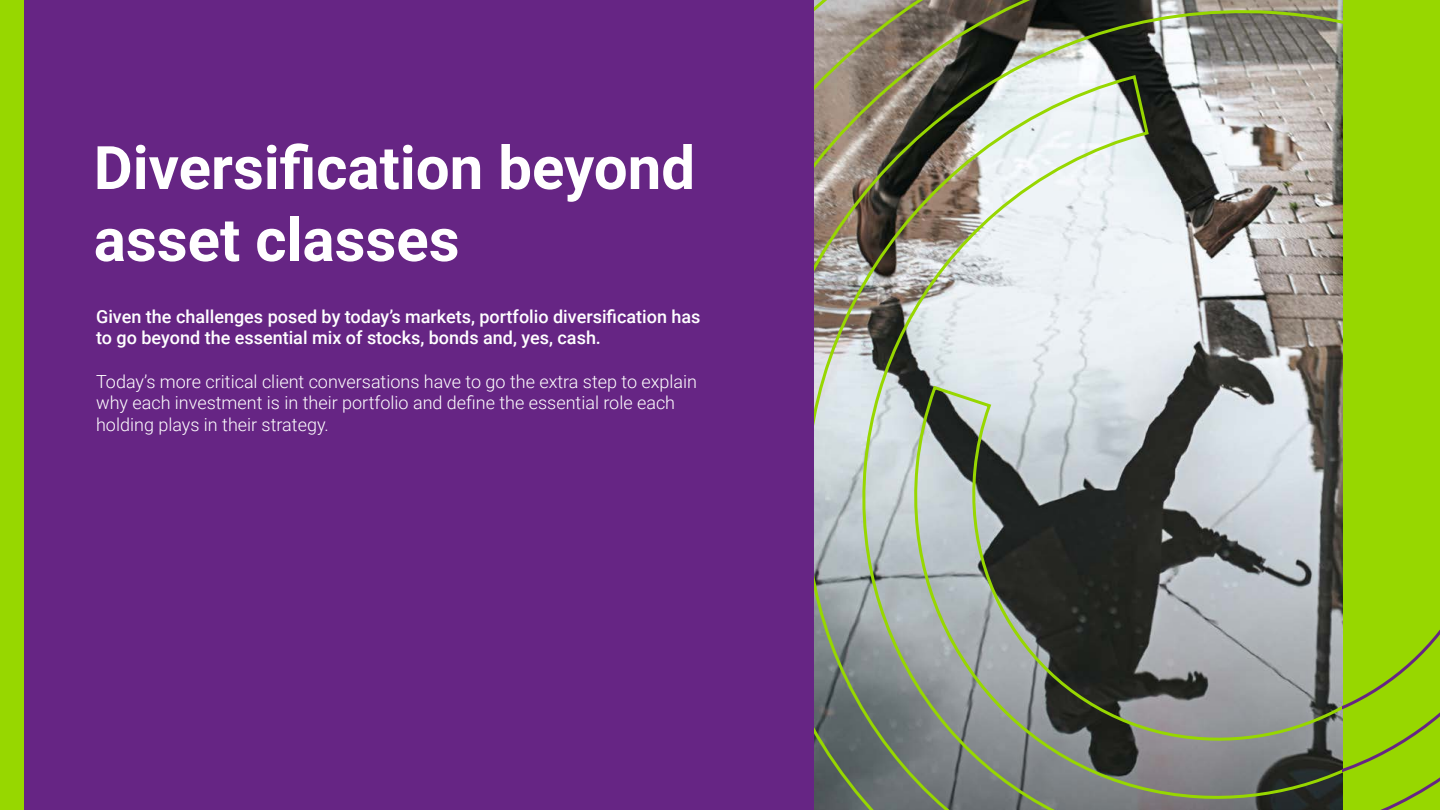
<style>
.page{position:relative;width:1440px;height:810px;background:#fff}
.page>*{position:absolute;margin:0;border:0;box-sizing:border-box;transform-origin:0 0}
.t1{font:700 60px/72px "Roboto";color:#fff}
.t2{font:300 18px/21.6px "Roboto";color:#fff}
.t3{font:500 18px/21.6px "Roboto";color:#fff}
</style>
<div class="page">
<div style="left:0;top:0;width:814px;height:810px;background:#662584"></div>
<div style="left:0;top:0;width:24px;height:810px;background:#97d700"></div>
<svg style="left:814px;top:0;width:528px;height:73px"></svg>
<svg style="left:814px;top:73px;width:528px;height:737px"></svg>
<svg style="left:898px;top:384px;width:444px;height:417px"></svg>
<div style="left:1342px;top:0;width:98px;height:157px;background:#97d700"></div>
<div style="left:1342px;top:157px;width:98px;height:358px;background:#97d700"></div>
<svg style="left:1342px;top:515px;width:98px;height:295px"></svg>
<h1 class="t1" style="left:94px;top:129px;width:603px">Diversification beyond asset classes</h1>
<p class="t3" style="left:96px;top:305px;width:606px">Given the challenges posed by today’s markets, portfolio diversification has to go beyond the essential mix of stocks, bonds and, yes, cash.</p>
<p class="t2" style="left:96px;top:370px;width:603px">Today’s more critical client conversations have to go the extra step to explain why each investment is in their portfolio and define the essential role each holding plays in their strategy.</p>
</div>
